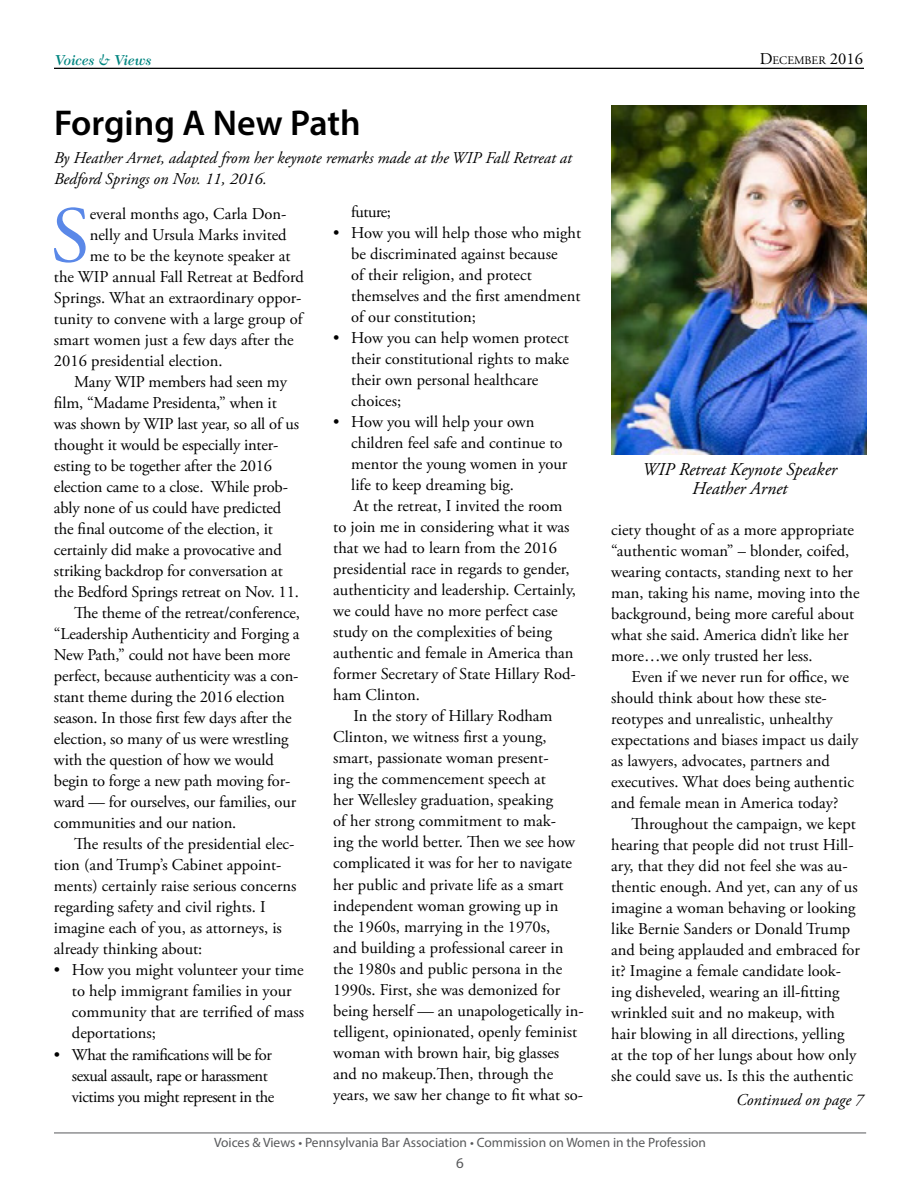
<style>
.page{position:relative;width:918px;height:1188px;background:#fff}
.page>*{position:absolute;margin:0;border:0;box-sizing:border-box;transform-origin:0 0}
.t1{font:79.8px "Adobe Garamond Pro";color:#5a88e8}
.t2{font:600 36px "Myriad Pro";letter-spacing:-.005em;color:#000}
.t3{font:italic 18px/19.5px "Adobe Garamond Pro";color:#000;text-align:center}
.t4{font:16.5px/21px "Adobe Garamond Pro";color:#000}
.t5{font:italic 16.5px/21px "Adobe Garamond Pro";color:#000}
.t6{font:16.5px/21px "Adobe Garamond Pro";letter-spacing:-.03em;color:#000}
.t7{font:italic 600 15px "New Caledonia";color:#008580}
.t8{font:15px "Myriad Pro";color:#58595b}
.t9{font:13.5px "Myriad Pro";color:#58595b}
.t10{font:11.55px "Adobe Garamond";color:#000}
.s1{font-size:16.5px}
</style>
<div class="page">
<hr style="left:54px;top:68px;width:810px;height:1px;background:#000">
<hr style="left:54px;top:1133px;width:812px;height:1px;background:#58595b">
<img style="left:611px;top:106px;width:256px;height:349px">
<p class="t7" style="left:55px;top:51px;width:98px">Voices &amp; Views</p>
<p class="t10" style="left:760px;top:54px;width:105px"><span class="s1">D</span>ECEMBER <span class="s1">2016</span></p>
<h2 class="t2" style="left:54px;top:100px;width:308px">Forging A New Path</h2>
<p class="t5" style="left:54px;top:147px;width:519px">By Heather Arnet, adapted from her keynote remarks made at the WIP Fall Retreat at<br>Bedford Springs on Nov. 11, 2016.</p>
<h1 class="t1" style="left:51px;top:188px;width:41px">S</h1>
<p class="t4" style="left:90px;top:204px;width:198px">everal months ago, Carla Don-</p>
<p class="t4" style="left:90px;top:225px;width:198px">nelly and Ursula Marks invited</p>
<p class="t4" style="left:90px;top:246px;width:202px">me to be the keynote speaker at</p>
<p class="t4" style="left:54px;top:267px;width:251px">the WIP annual Fall Retreat at Bedford</p>
<p class="t4" style="left:54px;top:288px;width:249px">Springs. What an extraordinary oppor-</p>
<p class="t4" style="left:54px;top:309px;width:250px">tunity to convene with a large group of</p>
<p class="t4" style="left:54px;top:330px;width:241px">smart women just a few days after the</p>
<p class="t4" style="left:54px;top:351px;width:170px">2016 presidential election.</p>
<p class="t4" style="left:74px;top:372px;width:214px">Many WIP members had seen my</p>
<p class="t4" style="left:54px;top:393px;width:224px">film, “Madame Presidenta,” when it</p>
<p class="t4" style="left:54px;top:414px;width:247px">was shown by WIP last year, so all of us</p>
<p class="t4" style="left:54px;top:435px;width:226px">thought it would be especially inter-</p>
<p class="t4" style="left:54px;top:456px;width:220px">esting to be together after the 2016</p>
<p class="t4" style="left:54px;top:477px;width:235px">election came to a close. While prob-</p>
<p class="t4" style="left:54px;top:498px;width:229px">ably none of us could have predicted</p>
<p class="t4" style="left:54px;top:519px;width:220px">the final outcome of the election, it</p>
<p class="t4" style="left:54px;top:540px;width:229px">certainly did make a provocative and</p>
<p class="t4" style="left:54px;top:561px;width:230px">striking backdrop for conversation at</p>
<p class="t4" style="left:54px;top:582px;width:246px">the Bedford Springs retreat on Nov. 11.</p>
<p class="t4" style="left:74px;top:603px;width:227px">The theme of the retreat/conference,</p>
<p class="t4" style="left:54px;top:624px;width:247px">“Leadership Authenticity and Forging a</p>
<p class="t4" style="left:54px;top:645px;width:238px">New Path,” could not have been more</p>
<p class="t4" style="left:54px;top:666px;width:246px">perfect, because authenticity was a con-</p>
<p class="t4" style="left:54px;top:687px;width:232px">stant theme during the 2016 election</p>
<p class="t4" style="left:54px;top:708px;width:239px">season. In those first few days after the</p>
<p class="t4" style="left:54px;top:729px;width:236px">election, so many of us were wrestling</p>
<p class="t4" style="left:54px;top:750px;width:221px">with the question of how we would</p>
<p class="t4" style="left:54px;top:771px;width:238px">begin to forge a new path moving for-</p>
<p class="t4" style="left:54px;top:792px;width:244px">ward — for ourselves, our families, our</p>
<p class="t4" style="left:54px;top:813px;width:184px">communities and our nation.</p>
<p class="t4" style="left:74px;top:834px;width:222px">The results of the presidential elec-</p>
<p class="t4" style="left:54px;top:855px;width:229px">tion (and Trump’s Cabinet appoint-</p>
<p class="t4" style="left:54px;top:876px;width:244px">ments) certainly raise serious concerns</p>
<p class="t4" style="left:54px;top:897px;width:213px">regarding safety and civil rights. I</p>
<p class="t4" style="left:54px;top:918px;width:229px">imagine each of you, as attorneys, is</p>
<p class="t4" style="left:54px;top:939px;width:150px">already thinking about:</p>
<p class="t4" style="left:72px;top:960px;width:234px;text-indent:-18px">• How you might volunteer your time to help immigrant families in your community that are terrified of mass deportations;</p>
<p class="t6" style="left:72px;top:1044px;width:204px;text-indent:-18px">• What the ramifications will be for sexual assault, rape or harassment victims you might represent in the</p>
<p class="t4" style="left:351px;top:202px;width:41px">future;</p>
<p class="t4" style="left:351px;top:223px;width:231px;text-indent:-18px">• How you will help those who might be discriminated against because<br>of their religion, and protect themselves and the first amendment of our constitution;</p>
<p class="t4" style="left:351px;top:328px;width:219px;text-indent:-18px">• How you can help women protect their constitutional rights to make their own personal healthcare choices;</p>
<p class="t4" style="left:333px;top:412px;width:203px">• How you will help your own</p>
<p class="t4" style="left:351px;top:433px;width:213px">children feel safe and continue to</p>
<p class="t4" style="left:351px;top:454px;width:218px">mentor the young women in your</p>
<p class="t4" style="left:351px;top:475px;width:164px">life to keep dreaming big.</p>
<p class="t4" style="left:354px;top:496px;width:211px">At the retreat, I invited the room</p>
<p class="t4" style="left:333px;top:517px;width:238px">to join me in considering what it was</p>
<p class="t4" style="left:333px;top:538px;width:225px">that we had to learn from the 2016</p>
<p class="t4" style="left:333px;top:559px;width:238px">presidential race in regards to gender,</p>
<p class="t4" style="left:333px;top:580px;width:244px">authenticity and leadership. Certainly,</p>
<p class="t4" style="left:333px;top:601px;width:226px">we could have no more perfect case</p>
<p class="t4" style="left:333px;top:622px;width:220px">study on the complexities of being</p>
<p class="t4" style="left:333px;top:643px;width:242px">authentic and female in America than</p>
<p class="t4" style="left:333px;top:664px;width:244px">former Secretary of State Hillary Rod-</p>
<p class="t4" style="left:333px;top:685px;width:88px">ham Clinton.</p>
<p class="t4" style="left:354px;top:706px;width:201px">In the story of Hillary Rodham</p>
<p class="t4" style="left:333px;top:727px;width:215px">Clinton, we witness first a young,</p>
<p class="t4" style="left:333px;top:748px;width:217px">smart, passionate woman present-</p>
<p class="t4" style="left:333px;top:769px;width:214px">ing the commencement speech at</p>
<p class="t4" style="left:333px;top:790px;width:221px">her Wellesley graduation, speaking</p>
<p class="t4" style="left:333px;top:811px;width:224px">of her strong commitment to mak-</p>
<p class="t4" style="left:333px;top:832px;width:243px">ing the world better. Then we see how</p>
<p class="t4" style="left:333px;top:853px;width:240px">complicated it was for her to navigate</p>
<p class="t4" style="left:333px;top:874px;width:232px">her public and private life as a smart</p>
<p class="t4" style="left:333px;top:895px;width:227px">independent woman growing up in</p>
<p class="t4" style="left:333px;top:916px;width:219px">the 1960s, marrying in the 1970s,</p>
<p class="t4" style="left:333px;top:937px;width:232px">and building a professional career in</p>
<p class="t4" style="left:333px;top:958px;width:230px">the 1980s and public persona in the</p>
<p class="t4" style="left:333px;top:979px;width:229px">1990s. First, she was demonized for</p>
<p class="t4" style="left:333px;top:1000px;width:252px">being herself — an unapologetically in-</p>
<p class="t4" style="left:333px;top:1021px;width:245px">telligent, opinionated, openly feminist</p>
<p class="t4" style="left:333px;top:1042px;width:228px">woman with brown hair, big glasses</p>
<p class="t4" style="left:333px;top:1063px;width:221px">and no makeup.Then, through the</p>
<p class="t4" style="left:333px;top:1084px;width:251px">years, we saw her change to fit what so-</p>
<p class="t3" style="left:643px;top:460px;width:196px">WIP Retreat Keynote Speaker<br>Heather Arnet</p>
<p class="t4" style="left:611px;top:520px;width:250px">ciety thought of as a more appropriate “authentic woman” – blonder, coifed, wearing contacts, standing next to her man, taking his name, moving into the background, being more careful about what she said. America didn’t like her more…we only trusted her less.</p>
<p class="t4" style="left:611px;top:667px;width:249px;text-indent:20px">Even if we never run for office, we should think about how these ste&shy;reotypes and unrealistic, unhealthy expectations and biases impact us daily as lawyers, advocates, partners and executives. What does being authentic and female mean in America today?</p>
<p class="t4" style="left:611px;top:814px;width:250px;text-indent:20px">Throughout the campaign, we kept hearing that people did not trust Hill&shy;ary, that they did not feel she was au&shy;thentic enough. And yet, can any of us imagine a woman behaving or looking like Bernie Sanders or Donald Trump and being applauded and embraced for it? Imagine a female candidate look&shy;ing disheveled, wearing an ill-fitting wrinkled suit and no makeup, with hair blowing in all directions, yelling at the top of her lungs about how only she could save us. Is this the authentic</p>
<p class="t5" style="left:736px;top:1090px;width:129px">Continued on page 7</p>
<p class="t9" style="left:214px;top:1134px;width:494px">Voices &amp; Views • Pennsylvania Bar Association • Commission on Women in the Profession</p>
<p class="t8" style="left:456px;top:1154px;width:9px">6</p>
</div>
